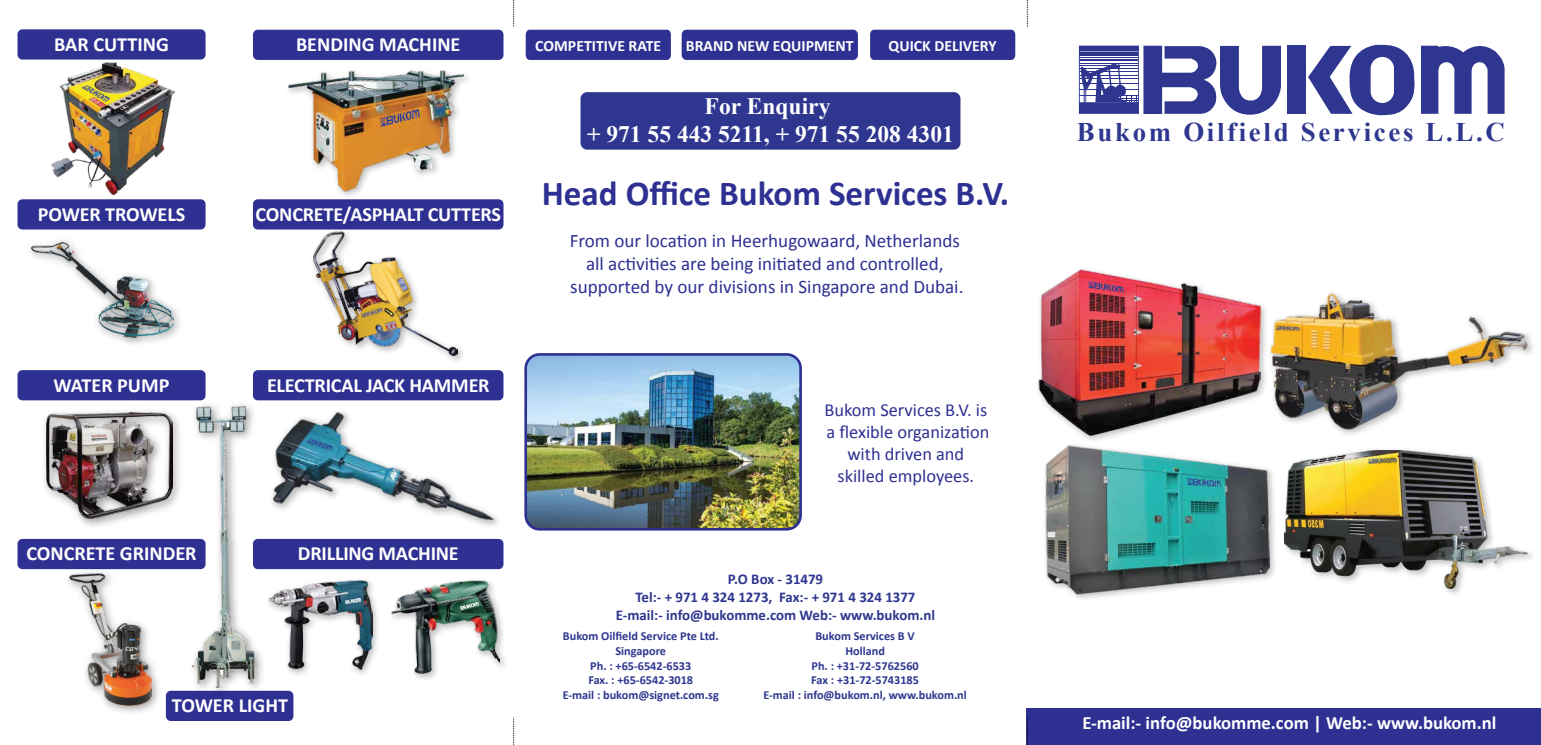
<style>
.page{position:relative;width:1541px;height:745px;background:#fff}
.page>*{position:absolute;margin:0;border:0;box-sizing:border-box;transform-origin:0 0}
.t1{font:700 35.09px "Calibri";color:#2e3092}
.t2{font:700 26.86px "Times New Roman";letter-spacing:.1em;color:#2e368f}
.t3{font:700 23.54px/28.3px "Times New Roman";color:#fff;text-align:center}
.t4{font:700 20.12px "Calibri";letter-spacing:-.01em;color:#fff}
.t5{font:19.07px/22.9px "Calibri";color:#2e3092;text-align:center}
.t6{font:700 18.72px "Calibri";color:#fff}
.t7{font:18.38px/22.1px "Calibri";color:#2e3092;text-align:center}
.t8{font:700 15.75px "Calibri";color:#fff}
.t9{font:700 14.88px/17.8px "Calibri";color:#2e368f;text-align:center}
.t10{font:700 12.25px/14.7px "Calibri";color:#2e368f;text-align:center}
</style>
<div class="page">
<svg style="left:1078px;top:46px;width:202px;height:69px"></svg>
<div style="left:1286px;top:46px;width:19px;height:68px;background:#2e368f"></div>
<svg style="left:1308px;top:44px;width:196px;height:72px"></svg>
<div style="left:17px;top:29px;width:188px;height:30px;background:#2e3092;border-radius:5px"></div>
<div style="left:17px;top:199px;width:188px;height:30px;background:#2e3092;border-radius:5px"></div>
<img style="left:30px;top:240px;width:150px;height:104px">
<img style="left:31px;top:242px;width:142px;height:95px">
<div style="left:253px;top:199px;width:250px;height:30px;background:#2e3092;border-radius:5px"></div>
<div style="left:253px;top:370px;width:250px;height:30px;background:#2e3092;border-radius:5px"></div>
<div style="left:253px;top:538px;width:250px;height:30px;background:#2e3092;border-radius:5px"></div>
<div style="left:17px;top:370px;width:188px;height:30px;background:#2e3092;border-radius:5px"></div>
<div style="left:17px;top:538px;width:188px;height:30px;background:#2e3092;border-radius:5px"></div>
<div style="left:166px;top:690px;width:127px;height:30px;background:#2e3092;border-radius:5px"></div>
<img style="left:185px;top:398px;width:85px;height:293px">
<img style="left:193px;top:406px;width:64px;height:280px">
<img style="left:44px;top:404px;width:142px;height:127px">
<img style="left:47px;top:412px;width:125px;height:106px">
<img style="left:61px;top:568px;width:104px;height:145px">
<img style="left:69px;top:573px;width:82px;height:132px">
<div style="left:253px;top:30px;width:250px;height:30px;background:#2e3092;border-radius:5px"></div>
<div style="left:681px;top:30px;width:177px;height:30px;background:#2e3092;border-radius:5px"></div>
<div style="left:525px;top:30px;width:146px;height:30px;background:#2e3092"></div>
<div style="left:870px;top:30px;width:145px;height:30px;background:#2e3092"></div>
<div style="left:580px;top:92px;width:380px;height:57px;background:#2e368f;border-radius:7px"></div>
<img style="left:528px;top:357px;width:271px;height:172px">
<div style="left:524px;top:353px;width:278px;height:177px;border:3px solid #2e3092;border-radius:14px"></div>
<div style="left:1026px;top:708px;width:514px;height:36px;background:#2e3092"></div>
<svg style="left:513px;top:717px;width:1px;height:27px"></svg>
<svg style="left:1026px;top:717px;width:1px;height:26px"></svg>
<svg style="left:513px;top:0;width:1px;height:28px"></svg>
<svg style="left:1026px;top:0;width:1px;height:27px"></svg>
<img style="left:1082px;top:305px;width:183px;height:134px">
<img style="left:1038px;top:269px;width:222px;height:166px">
<img style="left:1088px;top:281px;width:35px;height:12px">
<img style="left:1072px;top:439px;width:203px;height:160px">
<img style="left:1045px;top:445px;width:224px;height:148px">
<img style="left:1187px;top:478px;width:33px;height:8px">
<img style="left:52px;top:63px;width:122px;height:131px">
<img style="left:81px;top:85px;width:28px;height:16px">
<img style="left:283px;top:70px;width:191px;height:130px">
<img style="left:288px;top:71px;width:175px;height:120px">
<img style="left:380px;top:110px;width:39px;height:16px">
<img style="left:307px;top:229px;width:161px;height:132px">
<img style="left:313px;top:232px;width:144px;height:123px">
<img style="left:361px;top:309px;width:22px;height:8px">
<img style="left:267px;top:405px;width:231px;height:126px">
<img style="left:272px;top:411px;width:221px;height:109px">
<img style="left:306px;top:438px;width:27px;height:12px">
<img style="left:414px;top:611px;width:91px;height:68px">
<img style="left:391px;top:580px;width:108px;height:93px">
<img style="left:460px;top:602px;width:18px;height:7px">
<img style="left:262px;top:574px;width:115px;height:105px">
<img style="left:268px;top:580px;width:104px;height:89px">
<img style="left:346px;top:598px;width:15px;height:4px">
<img style="left:1284px;top:450px;width:242px;height:138px">
<img style="left:1367px;top:455px;width:30px;height:11px">
<img style="left:1265px;top:310px;width:268px;height:124px">
<img style="left:1271px;top:293px;width:256px;height:136px">
<img style="left:1275px;top:323px;width:24px;height:10px">
<h3 class="t4" style="left:54px;top:32px;width:116px">BAR CUTTING</h3>
<h3 class="t4" style="left:296px;top:32px;width:166px">BENDING MACHINE</h3>
<p class="t8" style="left:535px;top:36px;width:127px">COMPETITIVE RATE</p>
<p class="t8" style="left:686px;top:36px;width:169px">BRAND NEW EQUIPMENT</p>
<p class="t8" style="left:888px;top:36px;width:110px">QUICK DELIVERY</p>
<h3 class="t3" style="left:587px;top:92px;width:368px">For Enquiry<br>+ 971 55 443 5211, + 971 55 208 4301</h3>
<h3 class="t4" style="left:38px;top:201px;width:149px">POWER TROWELS</h3>
<h3 class="t4" style="left:255px;top:201px;width:247px">CONCRETE/ASPHALT CUTTERS</h3>
<h3 class="t4" style="left:54px;top:372px;width:117px">WATER PUMP</h3>
<h3 class="t4" style="left:26px;top:540px;width:172px">CONCRETE GRINDER</h3>
<h3 class="t4" style="left:267px;top:372px;width:224px">ELECTRICAL JACK HAMMER</h3>
<h3 class="t4" style="left:298px;top:540px;width:162px">DRILLING MACHINE</h3>
<h3 class="t4" style="left:172px;top:692px;width:118px">TOWER LIGHT</h3>
<h1 class="t1" style="left:542px;top:171px;width:469px">Head Office Bukom Services B.V.</h1>
<h3 class="t5" style="left:569px;top:228px;width:395px">From our location in Heerhugowaard, Netherlands all activities are being initiated and controlled, supported by our divisions in Singapore and Dubai.</h3>
<h3 class="t7" style="left:824px;top:398px;width:166px">Bukom Services B.V. is a flexible organization with driven and skilled employees.</h3>
<p class="t9" style="left:616px;top:569px;width:321px">P.O Box - 31479<br>Tel:- + 971 4 324 1273, Fax:- + 971 4 324 1377<br>E-mail:- info@bukomme.com Web:- www.bukom.nl</p>
<p class="t10" style="left:562px;top:627px;width:158px">Bukom Oilfield Service Pte Ltd.<br>Singapore<br>Ph. : +65-6542-6533<br>Fax. : +65-6542-3018<br>E-mail : bukom@signet.com.sg</p>
<p class="t10" style="left:763px;top:627px;width:205px">Bukom Services B V<br>Holland<br>Ph. : +31-72-5762560<br>Fax : +31-72-5743185<br>E-mail : info@bukom.nl, www.bukom.nl</p>
<h2 class="t2" style="left:1076px;top:116px;width:429px">Bukom Oilfield Services L.L.C</h2>
<h3 class="t6" style="left:1082px;top:710px;width:415px">E-mail:- info@bukomme.com | Web:- www.bukom.nl</h3>
</div>
